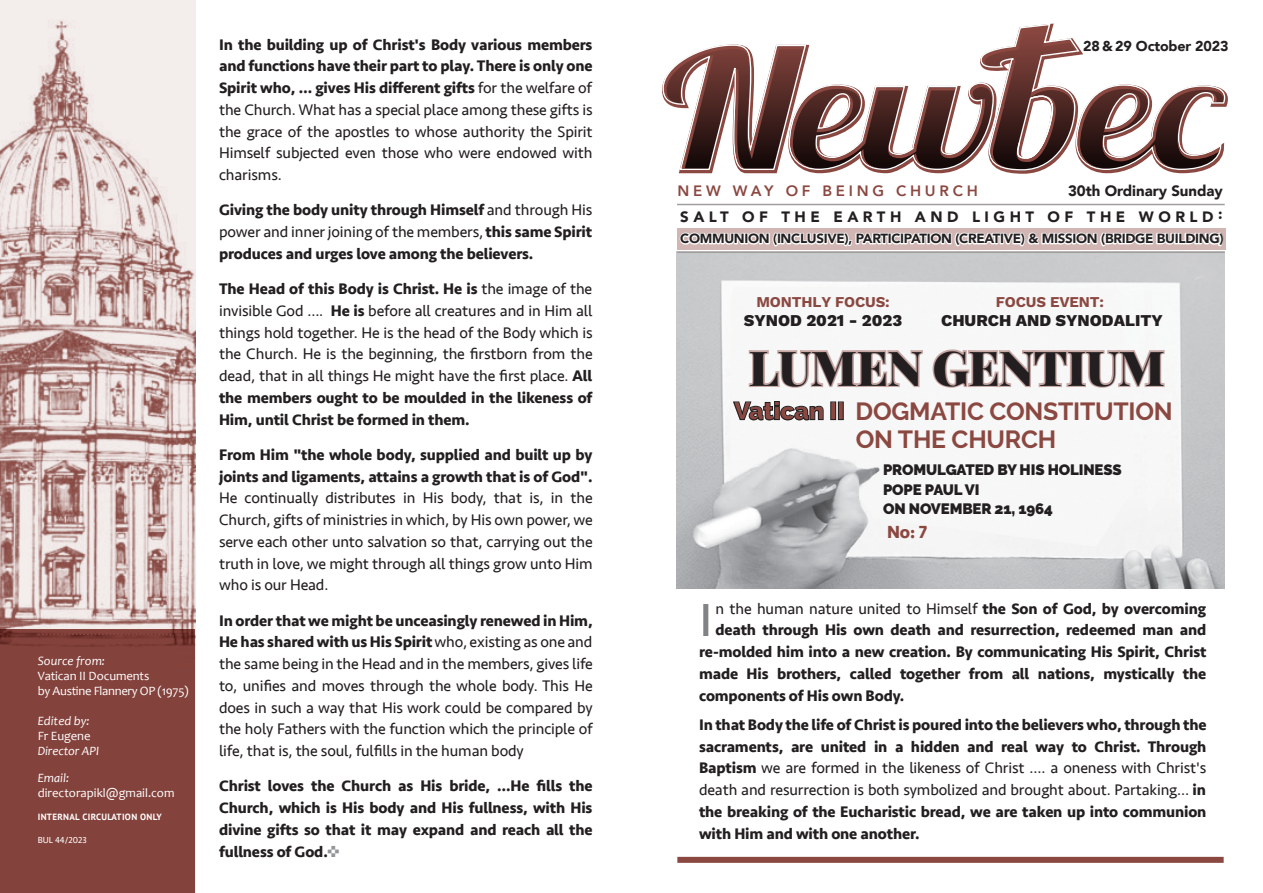
<style>
.page{position:relative;width:1263px;height:893px;background:#fff}
.page>*{position:absolute;margin:0;border:0;box-sizing:border-box;transform-origin:0 0}
.t1{font:900 48px "Playfair Display";letter-spacing:-.01em;color:#231f20}
.t2{font:600 45px "Raleway";color:#808285}
.t3{font:700 24.75px/28.5px "Raleway";letter-spacing:-.01em;color:#8b4841;text-align:center}
.t4{font:700 18px "Seravek";color:#8b4841}
.t5{font:800 16.5px "Work Sans";color:#231f20}
.t6{font:15.75px/21.8px "Seravek";letter-spacing:-.01em;color:#231f20;text-align:justify}
.t7{font:700 15.75px/21.8px "Seravek";letter-spacing:-.01em;color:#231f20;text-align:justify}
.t8{font:900 15px/19.5px "Raleway";letter-spacing:-.01em;color:#231f20}
.t9{font:900 15px "Avenir";letter-spacing:.3em;color:#231f20}
.t10{font:700 15px "Work Sans";letter-spacing:-.01em;color:#8b4841}
.t11{font:800 15px "Avenir";letter-spacing:.25em;color:#8b4841}
.t12{font:900 15px "Avenir";letter-spacing:-.005em;color:#231f20}
.t13{font:900 14.25px "Avenir";letter-spacing:-.01em;color:#231f20}
.t14{font:900 13.35px "Avenir";letter-spacing:-.02em;color:#231f20}
.t15{font:12.75px/15px "Candara";letter-spacing:-.01em;color:#fff}
.t16{font:italic 12.75px/27px "Candara";color:#fff}
.t17{font:700 9px "PT Sans";letter-spacing:.04em;color:#fff}
.t18{font:9px "Seravek";color:#fff}
.s1{font-weight:700}
.s2{font-weight:400}
.s3{color:#939598}
.s4{font-weight:900}
</style>
<div class="page">
<img style="left:676px;top:252px;width:548px;height:337px">
<svg style="left:0;top:0;width:195px;height:629px;background:#d6c1bf"></svg>
<svg style="left:662px;top:24px;width:566px;height:150px"></svg>
<svg style="left:1016px;top:95px;width:38px;height:64px"></svg>
<svg style="left:678px;top:228px;width:547px;height:24px"></svg>
<hr style="left:677px;top:204px;width:548px;height:1px;background:#a39e9e">
<hr style="left:677px;top:252px;width:548px;height:1px;background:#a39e9e">
<div style="left:0;top:629px;width:195px;height:264px;background:#84423c"></div>
<svg style="left:36px;top:634px;width:133px;height:1px"></svg>
<hr style="left:36px;top:629px;width:135px;height:1px;background:#8b4841">
<div style="left:677px;top:857px;width:547px;height:6px;background:#8b4841"></div>
<svg style="left:747px;top:340px;width:178px;height:50px"></svg>
<svg style="left:931px;top:340px;width:235px;height:50px"></svg>
<svg style="left:732px;top:400px;width:92px;height:21px"></svg>
<div style="left:830px;top:401px;width:6px;height:19px;border:1px solid #231f20"></div>
<div style="left:838px;top:401px;width:6px;height:19px;border:1px solid #231f20"></div>
<p class="t16" style="left:38px;top:647px;width:69px">Source from:</p>
<p class="t15" style="left:38px;top:668px;width:153px">Vatican II Documents<br>by Austine Flannery OP (1975)</p>
<p class="t16" style="left:38px;top:707px;width:54px">Edited by:</p>
<p class="t15" style="left:38px;top:728px;width:54px">Fr Eugene</p>
<p class="t16" style="left:38px;top:737px;width:63px">Director API<br>Email:</p>
<p class="t15" style="left:38px;top:785px;width:138px">directorapikl@gmail.com</p>
<p class="t17" style="left:38px;top:811px;width:126px">INTERNAL CIRCULATION ONLY</p>
<p class="t18" style="left:38px;top:833px;width:51px">BUL 44/2023</p>
<p class="t7" style="left:219px;top:33px;width:375px">In the building up of Christ's Body various members</p>
<p class="t13" style="left:1083px;top:34px;width:147px">28 &amp; 29 October 2023</p>
<p class="t6" style="left:219px;top:55px;width:375px"><span class="s1">and functions have their part to play. There is only one Spirit who, … gives His different gifts</span> for the welfare of the Church. What has a special place among these gifts is the grace of the apostles to whose authority the Spirit Himself subjected even those who were endowed with charisms.</p>
<p class="t7" style="left:219px;top:199px;width:375px">Giving the body unity through Himself <span class="s2">and through His power and inner joining of the members,</span> this same Spirit produces and urges love among the believers.</p>
<p class="t6" style="left:219px;top:278px;width:375px"><span class="s1">The Head of this Body is Christ. He is</span> the image of the invisible God …. <span class="s1">He is</span> before all creatures and in Him all things hold together. He is the head of the Body which is the Church. He is the beginning, the firstborn from the dead, that in all things He might have the first place. <span class="s1">All the members ought to be moulded in the likeness of Him, until Christ be formed in them.</span></p>
<p class="t7" style="left:219px;top:443px;width:375px">From Him "the whole body, supplied and built up by joints and ligaments, attains a growth that is of God".</p>
<p class="t6" style="left:219px;top:487px;width:375px">He continually distributes in His body, that is, in the Church, gifts of ministries in which, by His own power, we serve each other unto salvation so that, carrying out the truth in love, we might through all things grow unto Him who is our Head.</p>
<p class="t6" style="left:219px;top:609px;width:375px"><span class="s1">In order that we might be unceasingly renewed in Him, He has shared with us His Spirit</span>who, existing as one and the same being in the Head and in the members, gives life to, unifies and moves through the whole body. This He does in such a way that His work could be compared by the holy Fathers with the function which the principle of life, that is, the soul, fulfills in the human body</p>
<p class="t7" style="left:219px;top:775px;width:375px">Christ loves the Church as His bride, …He fills the Church, which is His body and His fullness, with His divine gifts so that it may expand and reach all the fullness of God.<span class="s3">✜</span></p>
<p class="t12" style="left:1068px;top:178px;width:156px">30th Ordinary Sunday</p>
<p class="t11" style="left:677px;top:179px;width:302px">NEW WAY OF BEING CHURCH</p>
<p class="t9" style="left:680px;top:204px;width:544px">SALT OF THE EARTH AND LIGHT OF THE WORLD:</p>
<p class="t14" style="left:680px;top:227px;width:545px">COMMUNION (INCLUSIVE), PARTICIPATION (CREATIVE) &amp; MISSION (BRIDGE BUILDING)</p>
<p class="t10" style="left:756px;top:293px;width:135px">MONTHLY FOCUS:</p>
<p class="t5" style="left:744px;top:311px;width:160px">SYNOD 2021 - 2023</p>
<p class="t10" style="left:996px;top:293px;width:110px">FOCUS EVENT:</p>
<p class="t5" style="left:941px;top:311px;width:223px">CHURCH AND SYNODALITY</p>
<h1 class="t1" style="left:749px;top:337px;width:417px">LUMEN GENTIUM</h1>
<h3 class="t3" style="left:734px;top:397px;width:440px"><span class="s4">Vatican II</span> DOGMATIC CONSTITUTION<br>ON THE CHURCH</h3>
<p class="t8" style="left:883px;top:460px;width:240px">PROMULGATED BY HIS HOLINESS<br>POPE PAULVI<br>ON NOVEMBER 21, 1964</p>
<p class="t4" style="left:887px;top:517px;width:42px">No: 7</p>
<p class="t6" style="left:715px;top:597px;width:492px">n the human nature united to Himself <span class="s1">the Son of God, by overcoming</span></p>
<p class="t7" style="left:715px;top:619px;width:492px">death through His own death and resurrection, redeemed man and</p>
<p class="t7" style="left:699px;top:641px;width:509px">re-molded him into a new creation. By communicating His Spirit, Christ</p>
<p class="t7" style="left:699px;top:663px;width:509px">made His brothers, called together from all nations, mystically the</p>
<p class="t7" style="left:699px;top:684px;width:207px">components of His own Body.</p>
<p class="t7" style="left:699px;top:714px;width:509px">In that Body the life of Christ is poured into the believers who, through the sacraments, are united in a hidden and real way to Christ. Through Baptism <span class="s2">we are formed in the likeness of Christ …. a oneness with Christ's death and resurrection is both symbolized and brought about. Partaking…</span> in the breaking of the Eucharistic bread, we are taken up into communion with Him and with one another.</p>
<h2 class="t2" style="left:699px;top:594px;width:14px">I</h2>
</div>
